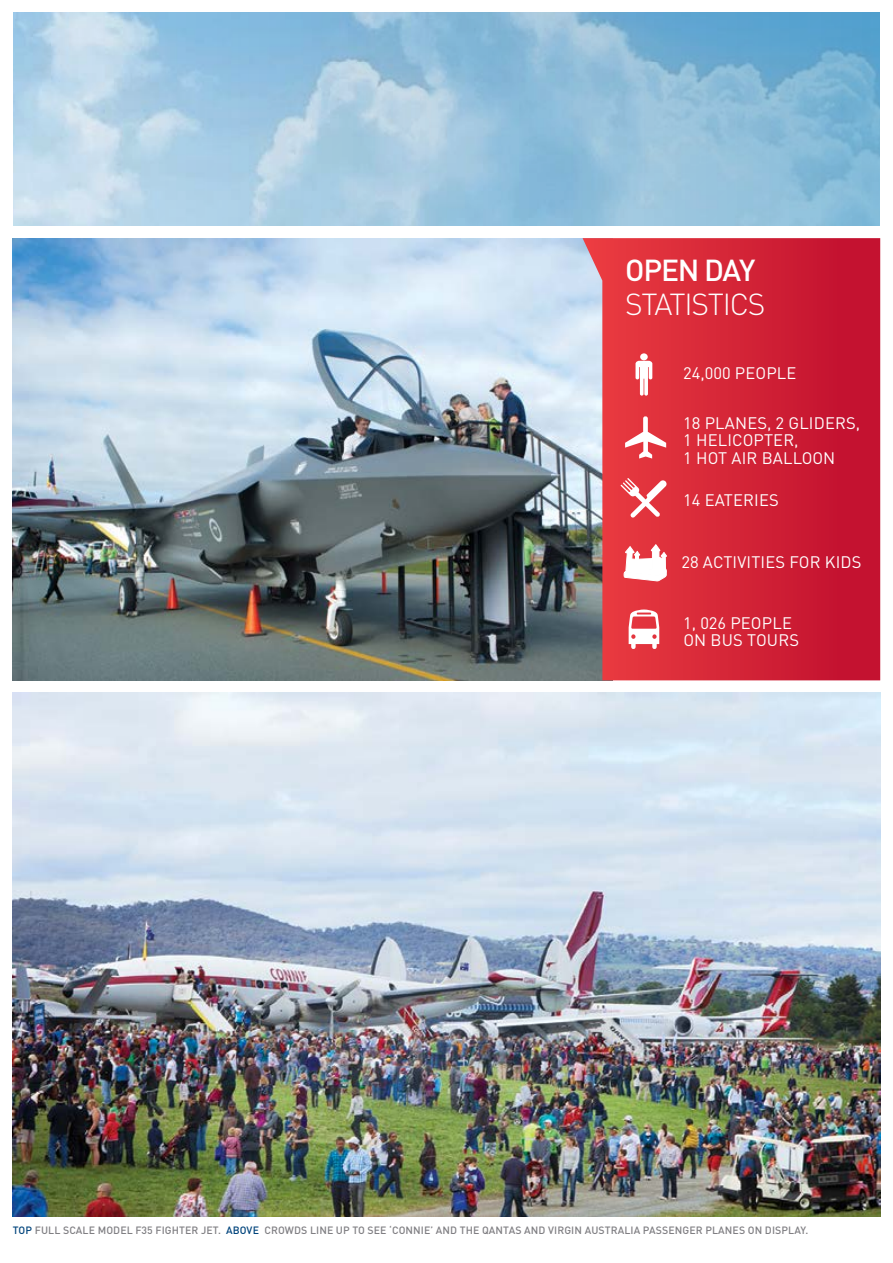
<style>
.page{position:relative;width:893px;height:1263px;background:#fff}
.page>*{position:absolute;margin:0;border:0;box-sizing:border-box;transform-origin:0 0}
.t1{font:300 30px "DINOT";color:#fff}
.t2{font:500 30px "DINOT";letter-spacing:-.04em;color:#fff}
.t3{font:16.5px/17.5px "DINOT";letter-spacing:.01em;color:#fff}
.t4{font:500 10.5px "DINOT";letter-spacing:.01em;color:#807f83}
.s1{color:#00447c}
</style>
<div class="page">
<img style="left:13px;top:13px;width:866px;height:212px">
<img style="left:13px;top:238px;width:570px;height:442px">
<img style="left:13px;top:692px;width:867px;height:524px">
<svg style="left:583px;top:238px;width:297px;height:442px;background:#d02c3f"></svg>
<div style="left:640px;top:353px;width:8px;height:7px;background:#fff;border-radius:50%"></div>
<svg style="left:635px;top:361px;width:17px;height:35px"></svg>
<svg style="left:625px;top:415px;width:41px;height:43px"></svg>
<svg style="left:621px;top:478px;width:46px;height:41px"></svg>
<svg style="left:624px;top:545px;width:43px;height:37px"></svg>
<svg style="left:629px;top:609px;width:30px;height:41px"></svg>
<h1 class="t2" style="left:625px;top:251px;width:132px">OPEN DAY</h1>
<h1 class="t1" style="left:625px;top:286px;width:16px">STAT</h1>
<h1 class="t1" style="left:684px;top:286px;width:62px">ISTICS</h1>
<h2 class="t3" style="left:683px;top:364px;width:115px">24,000 PEOPLE</h2>
<h2 class="t3" style="left:683px;top:414px;width:178px">18 PLANES, 2 GLIDERS,<br>1 HELICOPTER,<br>1 HOT AIR BALLOON</h2>
<h2 class="t3" style="left:683px;top:491px;width:97px">14 EATERIES</h2>
<h2 class="t3" style="left:681px;top:552px;width:181px">28 ACTIVITIES FOR KIDS</h2>
<h2 class="t3" style="left:683px;top:614px;width:117px">1, 026 PEOPLE<br>ON BUS TOURS</h2>
<p class="t4" style="left:13px;top:1223px;width:228px"><span class="s1">TOP</span> FULL SCALE MODEL F35 FIGHTER JET. <span class="s1">ABOVE</span></p>
<p class="t4" style="left:264px;top:1223px;width:545px">CROWDS LINE UP TO SEE ‘CONNIE’ AND THE QANTAS AND VIRGIN AUSTRALIA PASSENGER PLANES ON DISPLAY.</p>
</div>
